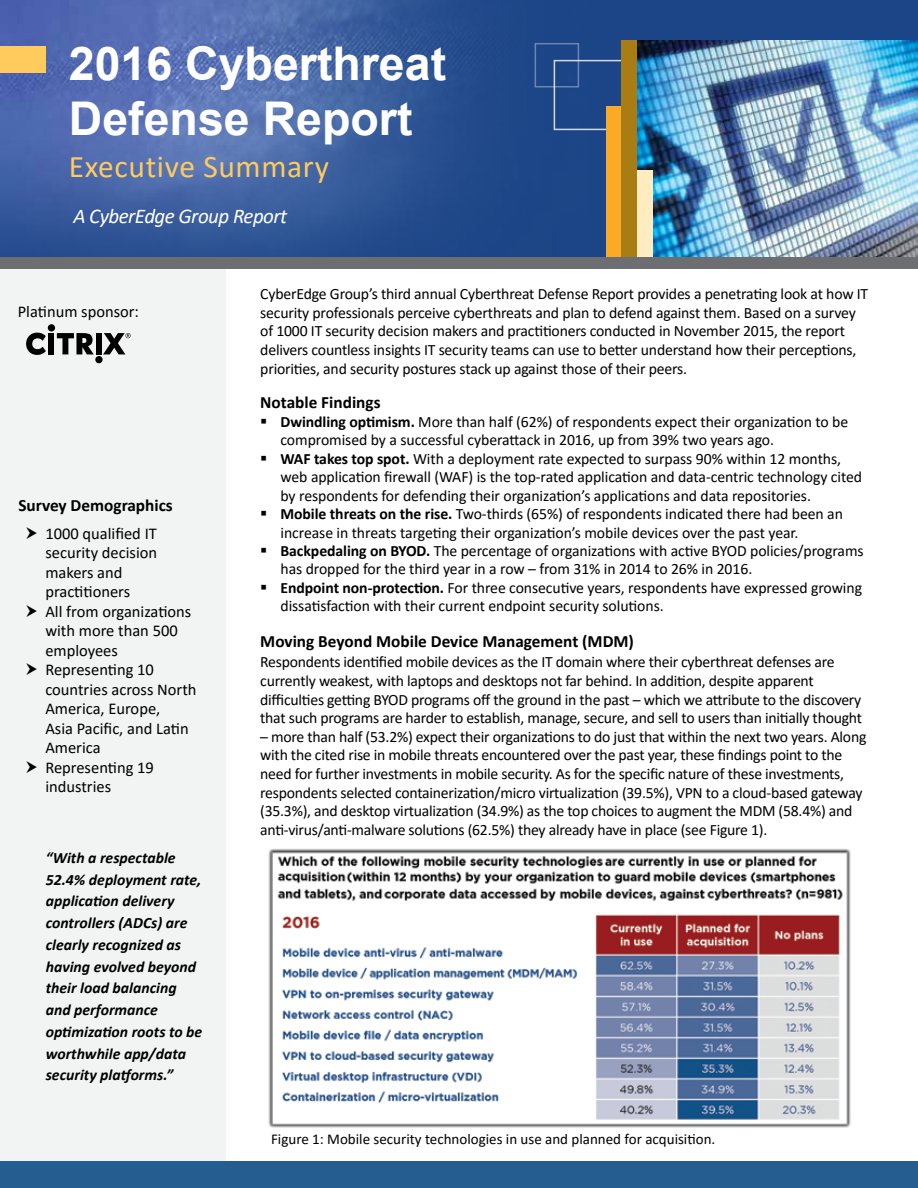
<style>
.page{position:relative;width:918px;height:1188px;background:#fff}
.page>*{position:absolute;margin:0;border:0;box-sizing:border-box;transform-origin:0 0}
.t1{font:700 46.5px/55.8px "Arial";color:#fff}
.t2{font:31.5px "Calibri";letter-spacing:.02em;color:#ffcb5d}
.t3{font:italic 21px "Calibri";letter-spacing:-.025em;color:#fff}
.t4{font:700 17.25px "Calibri";color:#000}
.t5{font:16.5px/19.5px "Calibri";color:#000}
.t6{font:15.75px/18.6px "Calibri";letter-spacing:-.015em;color:#000}
.t7{font:italic 700 15.75px/21.8px "Calibri";color:#000}
.t8{font:15px "Calibri";color:#000}
.s1{font-weight:700}
</style>
<div class="page">
<div style="left:0;top:251px;width:226px;height:937px;background:#f2f4f4"></div>
<div style="left:0;top:1161px;width:918px;height:27px;background:#265d90"></div>
<div style="left:0;top:0;width:918px;height:257px;background:#1c4587"></div>
<img style="left:0;top:0;width:622px;height:257px">
<img style="left:637px;top:40px;width:281px;height:217px">
<div style="left:0;top:46px;width:45px;height:26px;background:#ffcb5d"></div>
<div style="left:554px;top:60px;width:70px;height:70px;border:2px solid #fff"></div>
<div style="left:607px;top:106px;width:15px;height:151px;background:#fbaa26"></div>
<div style="left:637px;top:171px;width:15px;height:86px;background:#ffedc0"></div>
<div style="left:622px;top:40px;width:15px;height:217px;background:#aa7c14"></div>
<div style="left:0;top:257px;width:918px;height:12px;background:#6d6e71"></div>
<div style="left:48px;top:324px;width:7px;height:8px;background:#000;border-radius:50%"></div>
<div style="left:49px;top:333px;width:5px;height:21px;background:#000"></div>
<div style="left:95px;top:356px;width:8px;height:7px;background:#000;border-radius:50%"></div>
<div style="left:96px;top:333px;width:6px;height:21px;background:#000"></div>
<svg style="left:26px;top:333px;width:20px;height:22px"></svg>
<svg style="left:57px;top:333px;width:37px;height:21px"></svg>
<svg style="left:103px;top:333px;width:28px;height:21px"></svg>
<div style="left:269px;top:849px;width:582px;height:279px;background:#000;opacity:.75"></div>
<img style="left:274px;top:855px;width:571px;height:267px">
<div style="left:271px;top:852px;width:577px;height:273px;border:2px solid #939598"></div>
<h1 class="t1" style="left:69px;top:36px;width:379px">2016 Cyberthreat<br>Defense Report</h1>
<h2 class="t2" style="left:69px;top:144px;width:262px">Executive Summary</h2>
<h3 class="t3" style="left:73px;top:202px;width:215px">A CyberEdge Group Report</h3>
<p class="t5" style="left:18px;top:301px;width:123px">Platinum sponsor:</p>
<p class="t4" style="left:18px;top:493px;width:156px">Survey Demographics</p>
<p class="t5" style="left:45px;top:523px;width:153px">1000 qualified IT security decision makers and practitioners<br>All from organizations with more than 500 employees<br>Representing 10 countries across North<br>America, Europe,<br>Asia Pacific, and Latin<br>America<br>Representing 19 industries</p>
<p class="t7" style="left:46px;top:846px;width:158px">“With a respectable<br>52.4% deployment rate, application delivery controllers (ADCs) are clearly recognized as having evolved beyond their load balancing and performance optimization roots to be worthwhile app/data security platforms.”</p>
<p class="t6" style="left:260px;top:284px;width:610px">CyberEdge Group’s third annual Cyberthreat Defense Report provides a penetrating look at how IT security professionals perceive cyberthreats and plan to defend against them. Based on a survey of 1000 IT security decision makers and practitioners conducted in November 2015, the report delivers countless insights IT security teams can use to better understand how their perceptions, priorities, and security postures stack up against those of their peers.</p>
<p class="t4" style="left:260px;top:390px;width:122px">Notable Findings</p>
<p class="t6" style="left:281px;top:412px;width:585px"><span class="s1">Dwindling optimism.</span> More than half (62%) of respondents expect their organization to be compromised by a successful cyberattack in 2016, up from 39% two years ago.<br><span class="s1">WAF takes top spot.</span> With a deployment rate expected to surpass 90% within 12 months, web application firewall (WAF) is the top-rated application and data-centric technology cited by respondents for defending their organization’s applications and data repositories.<br><span class="s1">Mobile threats on the rise.</span> Two-thirds (65%) of respondents indicated there had been an increase in threats targeting their organization’s mobile devices over the past year.<br><span class="s1">Backpedaling on BYOD.</span> The percentage of organizations with active BYOD policies/programs has dropped for the third year in a row – from 31% in 2014 to 26% in 2016.<br><span class="s1">Endpoint non-protection.</span> For three consecutive years, respondents have expressed growing dissatisfaction with their current endpoint security solutions.</p>
<p class="t4" style="left:260px;top:629px;width:375px">Moving Beyond Mobile Device Management (MDM)</p>
<p class="t6" style="left:260px;top:652px;width:603px">Respondents identified mobile devices as the IT domain where their cyberthreat defenses are currently weakest, with laptops and desktops not far behind. In addition, despite apparent difficulties getting BYOD programs off the ground in the past – which we attribute to the discovery that such programs are harder to establish, manage, secure, and sell to users than initially thought</p>
<p class="t6" style="left:260px;top:727px;width:608px">– more than half (53.2%) expect their organizations to do just that within the next two years. Along with the cited rise in mobile threats encountered over the past year, these findings point to the need for further investments in mobile security. As for the specific nature of these investments, respondents selected containerization/micro virtualization (39.5%), VPN to a cloud-based gateway (35.3%), and desktop virtualization (34.9%) as the top choices to augment the MDM (58.4%) and anti-virus/anti-malware solutions (62.5%) they already have in place (see Figure 1).</p>
<p class="t8" style="left:271px;top:1129px;width:446px">Figure 1: Mobile security technologies in use and planned for acquisition.</p>
</div>
